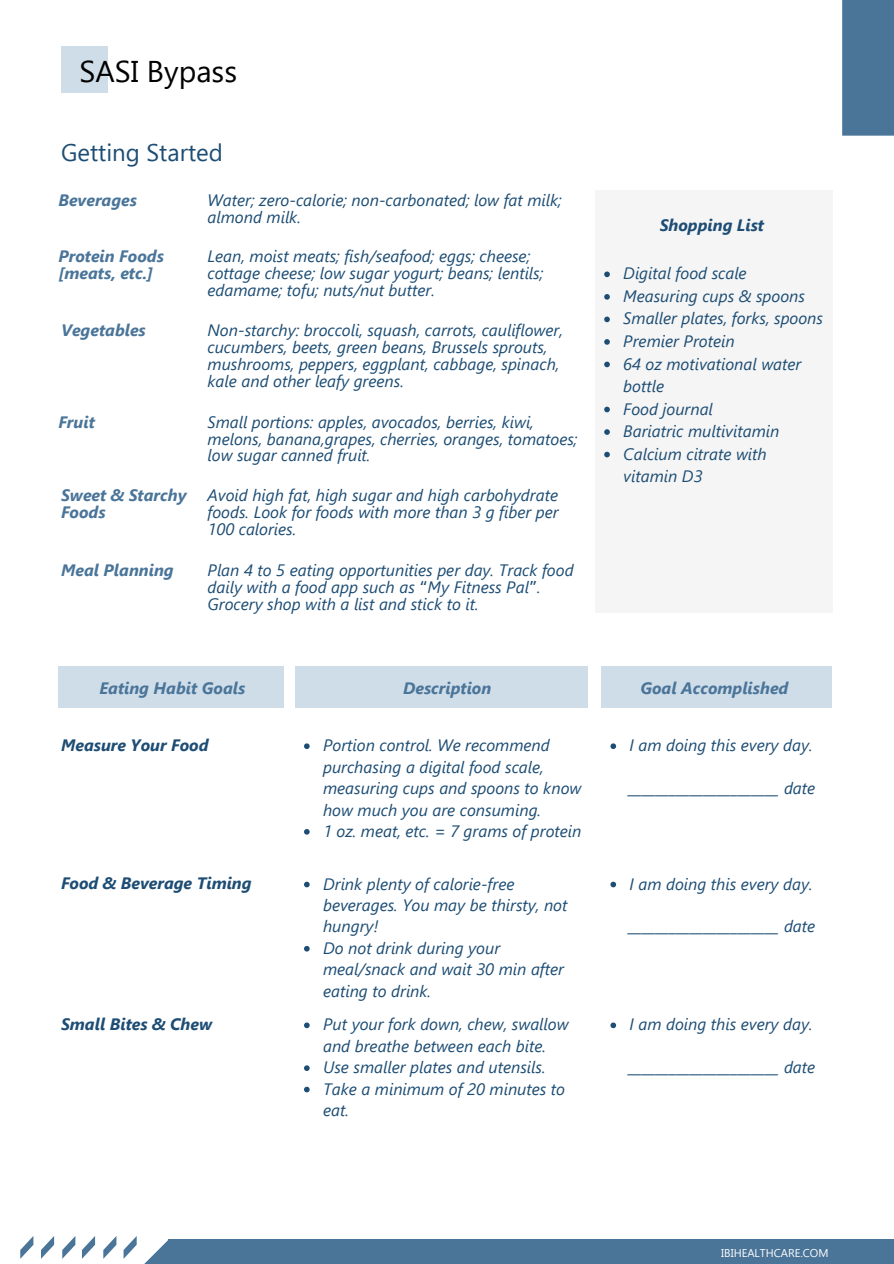
<style>
.page{position:relative;width:894px;height:1264px;background:#fff}
.page>*{position:absolute;margin:0;border:0;box-sizing:border-box;transform-origin:0 0}
.t1{font:30px "Segoe UI";color:#000}
.t2{font:24px "Segoe UI";color:#1d4d74}
.t3{font:italic 16.5px/17px "Segoe UI";color:#1d4d74}
.t4{font:italic 700 16.5px/17px "Segoe UI";color:#4a7599}
.t5{font:italic 700 16.5px "Segoe UI";color:#1d4d74}
.t6{font:11.25px "Segoe UI";color:#fff}
.s1{font-family:"Noto Sans Gurmukhi";font-style:normal}
</style>
<div class="page">
<svg style="left:20px;top:1236px;width:13px;height:22px"></svg>
<svg style="left:41px;top:1236px;width:13px;height:22px"></svg>
<svg style="left:103px;top:1236px;width:13px;height:22px"></svg>
<svg style="left:82px;top:1236px;width:13px;height:22px"></svg>
<svg style="left:62px;top:1236px;width:13px;height:22px"></svg>
<div style="left:167px;top:1239px;width:726px;height:24px;background:#4a7599"></div>
<svg style="left:123px;top:1236px;width:45px;height:27px"></svg>
<div style="left:842px;top:0;width:51px;height:136px;background:#4a7599"></div>
<div style="left:61px;top:47px;width:46px;height:46px;background:#cfdde9"></div>
<div style="left:595px;top:190px;width:237px;height:422px;background:#f5f5f5"></div>
<div style="left:58px;top:666px;width:225px;height:42px;background:#cfdde9"></div>
<div style="left:601px;top:666px;width:231px;height:42px;background:#cfdde9"></div>
<div style="left:295px;top:666px;width:292px;height:42px;background:#cfdde9"></div>
<svg style="left:304px;top:743px;width:5px;height:6px"></svg>
<svg style="left:304px;top:829px;width:5px;height:5px"></svg>
<svg style="left:304px;top:881px;width:5px;height:6px"></svg>
<svg style="left:304px;top:946px;width:5px;height:5px"></svg>
<svg style="left:304px;top:1022px;width:5px;height:6px"></svg>
<svg style="left:304px;top:1065px;width:5px;height:5px"></svg>
<svg style="left:304px;top:1086px;width:5px;height:6px"></svg>
<svg style="left:610px;top:743px;width:6px;height:6px"></svg>
<svg style="left:610px;top:881px;width:6px;height:6px"></svg>
<svg style="left:610px;top:1022px;width:6px;height:6px"></svg>
<svg style="left:604px;top:271px;width:5px;height:6px"></svg>
<svg style="left:604px;top:294px;width:5px;height:6px"></svg>
<svg style="left:604px;top:316px;width:5px;height:6px"></svg>
<svg style="left:604px;top:339px;width:5px;height:6px"></svg>
<svg style="left:604px;top:361px;width:5px;height:6px"></svg>
<svg style="left:604px;top:406px;width:5px;height:6px"></svg>
<svg style="left:604px;top:429px;width:5px;height:6px"></svg>
<svg style="left:604px;top:452px;width:5px;height:5px"></svg>
<p class="t1" style="left:79px;top:50px;width:159px">SASI Bypass</p>
<p class="t2" style="left:61px;top:135px;width:163px">Getting Started</p>
<p class="t4" style="left:58px;top:191px;width:80px">Beverages</p>
<p class="t3" style="left:207px;top:191px;width:355px">Water; zero-calorie; non-carbonated; low fat milk; almond milk.</p>
<p class="t4" style="left:58px;top:247px;width:107px">Protein Foods [meats, etc.]</p>
<p class="t4" style="left:61px;top:321px;width:86px">Vegetables</p>
<p class="t4" style="left:58px;top:412px;width:38px">Fruit</p>
<p class="t4" style="left:61px;top:485px;width:127px">Sweet &amp; Starchy<br>Foods</p>
<p class="t4" style="left:61px;top:560px;width:114px">Meal Planning</p>
<p class="t3" style="left:207px;top:247px;width:337px">Lean, moist meats; fish/seafood; eggs; cheese; cottage cheese; low sugar yogurt; beans; lentils; edamame; tofu; nuts/nut butter.</p>
<p class="t3" style="left:207px;top:321px;width:357px">Non-starchy: broccoli, squash, carrots, cauliflower, cucumbers, beets, green beans, Brussels sprouts, mushrooms, peppers, eggplant, cabbage, spinach, kale and other leafy greens.</p>
<p class="t3" style="left:207px;top:412px;width:371px">Small portions: apples, avocados, berries, kiwi, melons, banana,grapes, cherries, oranges, tomatoes; low sugar canned fruit.</p>
<p class="t3" style="left:207px;top:485px;width:352px;text-align:justify">Avoid high fat, high sugar and high carbohydrate foods. Look for foods with more than 3 g fiber per 100 calories.</p>
<p class="t3" style="left:207px;top:560px;width:367px">Plan 4 to 5 eating opportunities per day. Track food daily with a food app such as <span class="s1">“</span>My Fitness Pal<span class="s1">”</span>.<br>Grocery shop with a list and stick to it.</p>
<p class="t5" style="left:659px;top:214px;width:106px">Shopping List</p>
<p class="t3" style="left:623px;top:264px;width:125px">Digital food scale</p>
<p class="t3" style="left:623px;top:286px;width:183px">Measuring cups &amp; spoons</p>
<p class="t3" style="left:623px;top:309px;width:201px">Smaller plates, forks, spoons</p>
<p class="t3" style="left:623px;top:332px;width:113px">Premier Protein</p>
<p class="t3" style="left:623px;top:351px;width:180px;line-height:22.5px">64 oz motivational water bottle</p>
<p class="t3" style="left:623px;top:399px;width:91px">Food journal</p>
<p class="t3" style="left:623px;top:422px;width:157px">Bariatric multivitamin</p>
<p class="t3" style="left:623px;top:441px;width:145px;line-height:22.5px">Calcium citrate with vitamin D3</p>
<p class="t4" style="left:99px;top:678px;width:147px">Eating Habit Goals</p>
<p class="t4" style="left:403px;top:678px;width:90px">Description</p>
<p class="t4" style="left:640px;top:678px;width:149px">Goal Accomplished</p>
<p class="t5" style="left:61px;top:733px;width:149px">Measure Your Food</p>
<p class="t5" style="left:61px;top:871px;width:192px">Food &amp; Beverage Timing</p>
<p class="t5" style="left:61px;top:1012px;width:152px">Small Bites &amp; Chew</p>
<p class="t3" style="left:323px;top:733px;width:260px;line-height:21.5px">Portion control. We recommend purchasing a digital food scale, measuring cups and spoons to know how much you are consuming.</p>
<p class="t3" style="left:323px;top:821px;width:260px">1 oz. meat, etc. = 7 grams of protein</p>
<p class="t3" style="left:323px;top:872px;width:246px;line-height:21.5px">Drink plenty of calorie-free beverages. You may be thirsty, not hungry!</p>
<p class="t3" style="left:323px;top:936px;width:242px;line-height:21.5px">Do not drink during your meal/snack and wait 30 min after eating to drink.</p>
<p class="t3" style="left:323px;top:1012px;width:247px;line-height:21.5px">Put your fork down, chew, swallow and breathe between each bite.</p>
<p class="t3" style="left:323px;top:1057px;width:224px">Use smaller plates and utensils.</p>
<p class="t3" style="left:323px;top:1077px;width:243px;line-height:21.5px">Take a minimum of 20 minutes to eat.</p>
<p class="t3" style="left:629px;top:736px;width:184px">I am doing this every day.</p>
<p class="t3" style="left:628px;top:778px;width:188px">______________________ date</p>
<p class="t3" style="left:629px;top:874px;width:184px">I am doing this every day.</p>
<p class="t3" style="left:628px;top:917px;width:188px">______________________ date</p>
<p class="t3" style="left:629px;top:1015px;width:184px">I am doing this every day.</p>
<p class="t3" style="left:628px;top:1057px;width:188px">______________________ date</p>
<p class="t6" style="left:721px;top:1244px;width:109px">IBIHEALTHCARE.COM</p>
</div>
